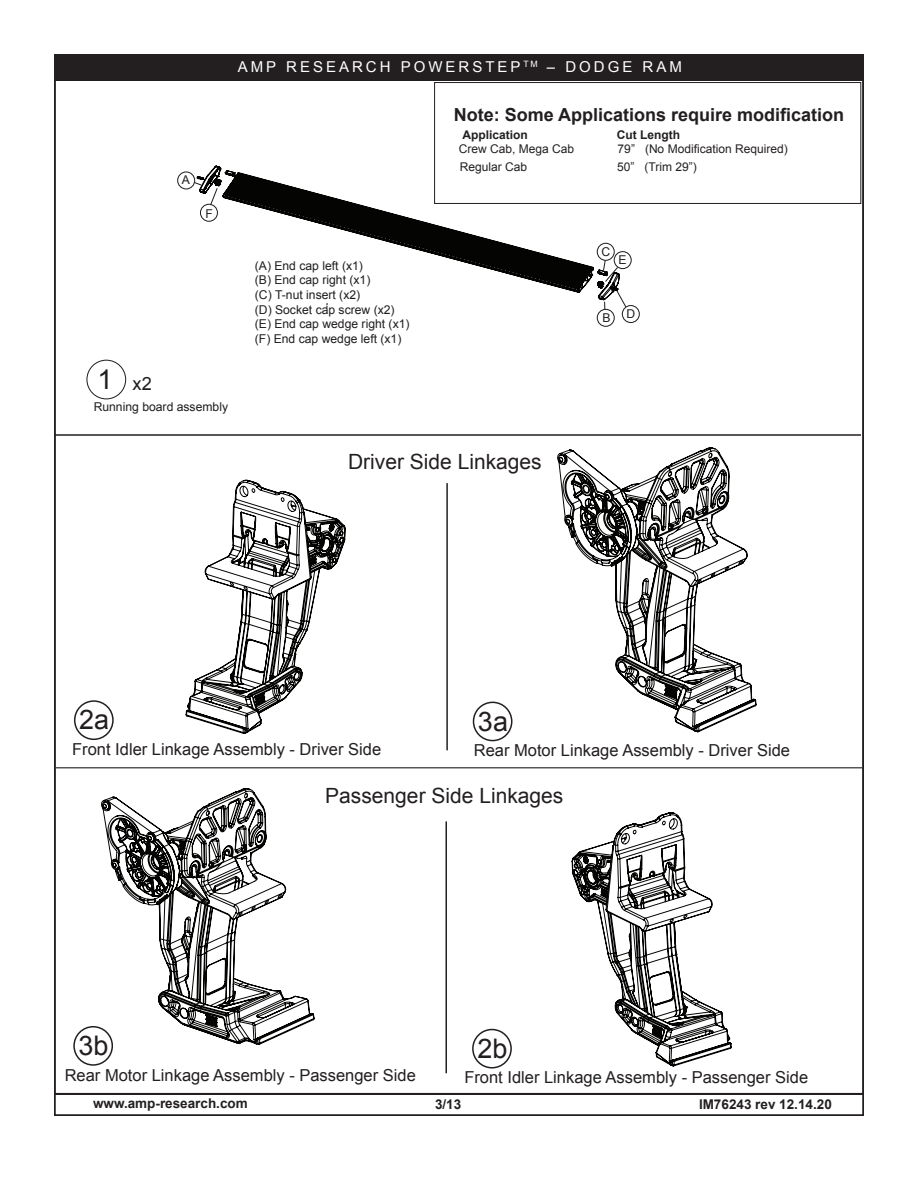
<style>
.page{position:relative;width:918px;height:1188px;background:#fff}
.page>*{position:absolute;margin:0;border:0;box-sizing:border-box;transform-origin:0 0}
.t1{font:27px "Arial";color:#231f20}
.t2{font:21px "Arial";color:#231f20}
.t3{font:18.3px "Arial";color:#201d1e}
.t4{font:700 18px "Arial";color:#231f20}
.t5{font:16.5px "Arial";color:#231f20}
.t6{font:15px "Arial";letter-spacing:.2em;color:#fff}
.t7{font:700 13.5px "Arial";color:#231f20}
.t8{font:12.15px/14.5px "Arial";color:#201d1e}
.t9{font:12px "Arial";color:#231f20}
.t10{font:700 12px "Arial";color:#231f20}
.s1{font-size:27.3px}
</style>
<div class="page">
<div style="left:54px;top:55px;width:809px;height:26px;background:#231f20"></div>
<div style="left:54px;top:1094px;width:810px;height:22px;border:2px solid #231f20"></div>
<hr style="left:54px;top:434px;width:807px;height:2px;background:#231f20">
<div style="left:86px;top:360px;width:40px;height:39px;border:1px solid #201d1e;border-radius:50%"></div>
<svg style="left:197px;top:165px;width:423px;height:135px"></svg>
<div style="left:597px;top:243px;width:18px;height:18px;border:1px solid #201d1e;border-radius:50%"></div>
<div style="left:614px;top:251px;width:18px;height:18px;border:1px solid #201d1e;border-radius:50%"></div>
<svg style="left:602px;top:259px;width:17px;height:24px"></svg>
<div style="left:622px;top:305px;width:18px;height:18px;border:1px solid #201d1e;border-radius:50%"></div>
<svg style="left:616px;top:289px;width:11px;height:19px"></svg>
<div style="left:597px;top:309px;width:18px;height:18px;border:1px solid #201d1e;border-radius:50%"></div>
<div style="left:177px;top:171px;width:18px;height:18px;border:1px solid #201d1e;border-radius:50%"></div>
<svg style="left:193px;top:181px;width:10px;height:5px"></svg>
<svg style="left:209px;top:187px;width:10px;height:19px"></svg>
<div style="left:200px;top:204px;width:18px;height:18px;border:1px solid #201d1e;border-radius:50%"></div>
<div style="left:434px;top:82px;width:427px;height:122px;background:#fff;border:1px solid #231f20"></div>
<hr style="left:446px;top:821px;width:1px;height:252px;background:#231f20">
<hr style="left:56px;top:767px;width:806px;height:1px;background:#231f20">
<hr style="left:446px;top:483px;width:2px;height:267px;background:#231f20">
<div style="left:74px;top:700px;width:40px;height:40px;border:2px solid #231f20;border-radius:50%"></div>
<div style="left:473px;top:702px;width:39px;height:39px;border:2px solid #231f20;border-radius:50%"></div>
<div style="left:73px;top:1026px;width:40px;height:40px;border:2px solid #231f20;border-radius:50%"></div>
<div style="left:472px;top:1029px;width:40px;height:40px;border:2px solid #231f20;border-radius:50%"></div>
<svg style="left:557px;top:447px;width:199px;height:285px"></svg>
<svg style="left:101px;top:788px;width:213px;height:257px"></svg>
<svg style="left:572px;top:812px;width:160px;height:254px"></svg>
<svg style="left:186px;top:480px;width:160px;height:254px"></svg>
<p class="t6" style="left:238px;top:57px;width:446px">AMP RESEARCH POWERSTEP <sup>TM</sup> – DODGE RAM</p>
<p class="t8" style="left:182px;top:172px;width:10px">A</p>
<p class="t8" style="left:205px;top:206px;width:9px">F</p>
<p class="t3" style="left:98px;top:371px;width:56px"><span class="s1">1</span> x2</p>
<p class="t8" style="left:94px;top:400px;width:136px">Running board assembly</p>
<p class="t8" style="left:255px;top:258px;width:156px">(A) End cap left (x1)<br>(B) End cap right (x1)<br>(C) T-nut insert (x2)<br>(D) Socket cap screw (x2) (E) End cap wedge right (x1) (F) End cap wedge left (x1)</p>
<p class="t4" style="left:454px;top:102px;width:392px">Note: Some Applications require modification</p>
<p class="t10" style="left:463px;top:126px;width:67px">Application</p>
<p class="t10" style="left:617px;top:126px;width:65px">Cut Length</p>
<p class="t9" style="left:459px;top:141px;width:117px">Crew Cab, Mega Cab</p>
<p class="t9" style="left:618px;top:141px;width:172px">79” (No Modification Required)</p>
<p class="t9" style="left:460px;top:159px;width:69px">Regular Cab</p>
<p class="t9" style="left:617px;top:159px;width:81px">50” (Trim 29”)</p>
<p class="t8" style="left:602px;top:245px;width:10px">C</p>
<p class="t8" style="left:618px;top:252px;width:10px">E</p>
<p class="t8" style="left:602px;top:311px;width:10px">B</p>
<p class="t8" style="left:627px;top:307px;width:10px">D</p>
<p class="t2" style="left:348px;top:447px;width:195px">Driver Side Linkages</p>
<h1 class="t1" style="left:79px;top:702px;width:32px">2a</h1>
<p class="t5" style="left:72px;top:738px;width:311px">Front Idler Linkage Assembly - Driver Side</p>
<h1 class="t1" style="left:478px;top:703px;width:32px">3a</h1>
<p class="t5" style="left:474px;top:739px;width:318px">Rear Motor Linkage Assembly - Driver Side</p>
<p class="t2" style="left:325px;top:782px;width:240px">Passenger Side Linkages</p>
<h1 class="t1" style="left:79px;top:1028px;width:32px">3b</h1>
<p class="t5" style="left:65px;top:1064px;width:353px">Rear Motor Linkage Assembly - Passenger Side</p>
<h1 class="t1" style="left:477px;top:1031px;width:32px">2b</h1>
<p class="t5" style="left:464px;top:1067px;width:345px">Front Idler Linkage Assembly - Passenger Side</p>
<p class="t7" style="left:93px;top:1094px;width:156px">www.amp-research.com</p>
<p class="t7" style="left:435px;top:1096px;width:28px">3/13</p>
<p class="t7" style="left:699px;top:1096px;width:134px">IM76243 rev 12.14.20</p>
</div>
